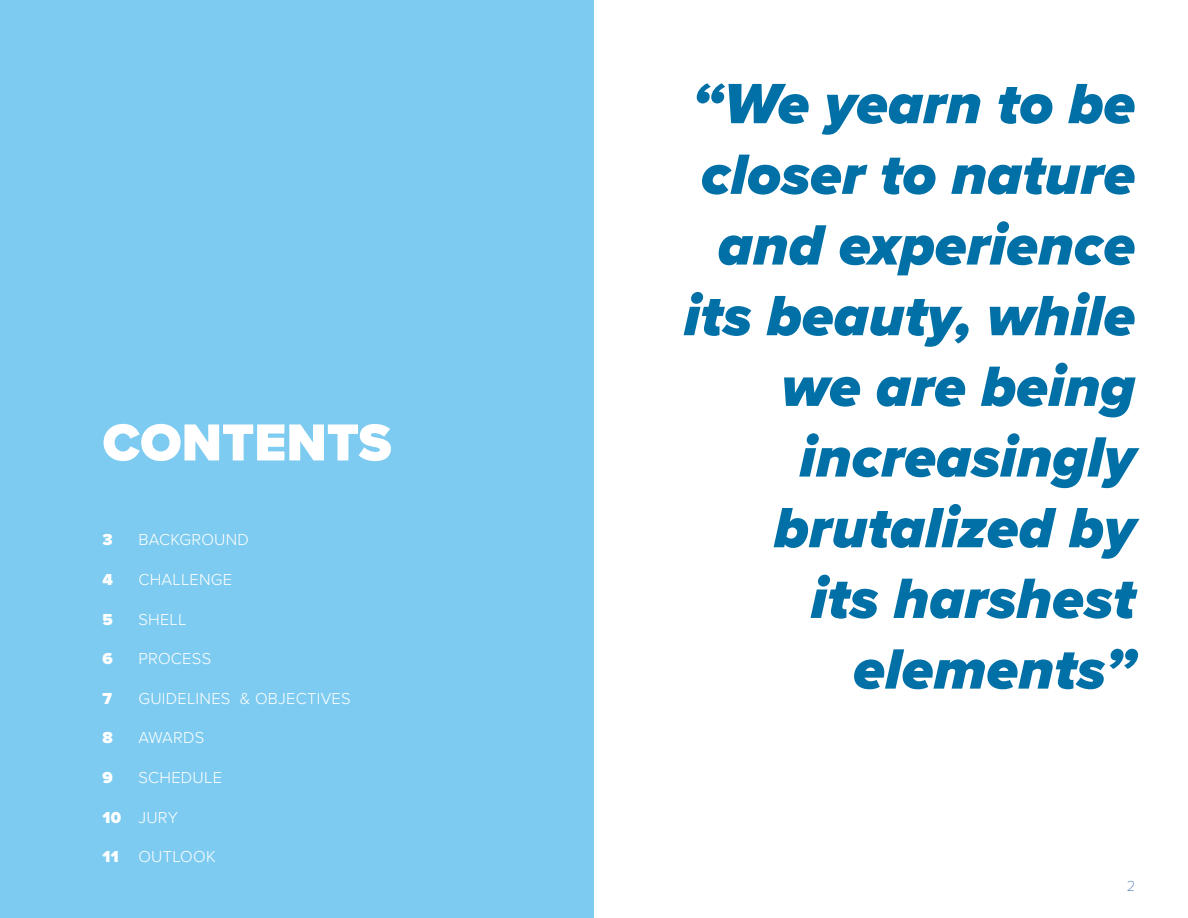
<style>
.page{position:relative;width:1188px;height:918px;background:#fff}
.page>*{position:absolute;margin:0;border:0;box-sizing:border-box;transform-origin:0 0}
.t1{font:italic 900 58.95px/70.7px "Proxima Nova";color:#0070a6;text-align:right}
.t2{font:900 54px "Proxima Nova";color:#fff}
.t3{font:300 16.5px "Proxima Nova";letter-spacing:.015em;color:#fff}
.t4{font:900 16.5px "Proxima Nova";color:#fff}
.t5{font:100 15px "Proxima Nova T";color:#215e9e}
</style>
<div class="page">
<div style="left:0;top:0;width:594px;height:918px;background:#7dcbf0"></div>
<p class="t2" style="left:103px;top:402px;width:291px">CONTENTS</p>
<p class="t4" style="left:103px;top:528px;width:12px">3</p>
<p class="t4" style="left:103px;top:567px;width:12px">4</p>
<p class="t4" style="left:103px;top:607px;width:12px">5</p>
<p class="t4" style="left:103px;top:646px;width:12px">6</p>
<p class="t4" style="left:103px;top:686px;width:11px">7</p>
<p class="t4" style="left:103px;top:726px;width:12px">8</p>
<p class="t4" style="left:103px;top:765px;width:12px">9</p>
<p class="t4" style="left:103px;top:805px;width:20px">10</p>
<p class="t4" style="left:103px;top:844px;width:18px">11</p>
<p class="t3" style="left:138px;top:528px;width:112px">BACKGROUND</p>
<p class="t3" style="left:138px;top:567px;width:95px">CHALLENGE</p>
<p class="t3" style="left:138px;top:607px;width:50px">SHELL</p>
<p class="t3" style="left:138px;top:646px;width:74px">PROCESS</p>
<p class="t3" style="left:138px;top:686px;width:214px">GUIDELINES &amp; OBJECTIVES</p>
<p class="t3" style="left:138px;top:726px;width:68px">AWARDS</p>
<p class="t3" style="left:138px;top:765px;width:85px">SCHEDULE</p>
<p class="t3" style="left:138px;top:805px;width:41px">JURY</p>
<p class="t3" style="left:138px;top:844px;width:79px">OUTLOOK</p>
<p class="t1" style="left:684px;top:68px;width:453px">“We yearn to be closer to nature and experience its beauty, while we are being increasingly brutalized by<br>its harshest elements”</p>
<p class="t5" style="left:1127px;top:875px;width:10px">2</p>
</div>
